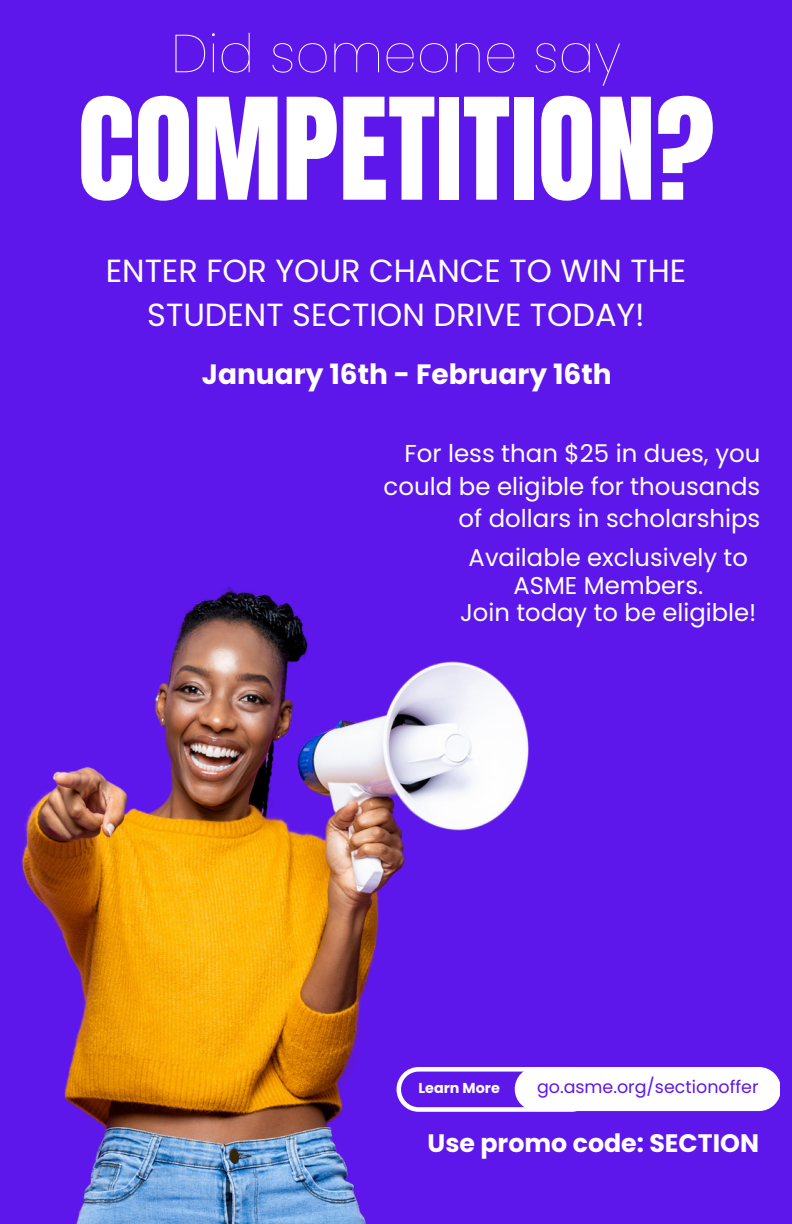
<style>
.page{position:relative;width:792px;height:1224px;background:#5e17eb}
.page>*{position:absolute;margin:0;border:0;box-sizing:border-box;transform-origin:0 0}
.t1{font:120px "Anton";color:#fff}
.t2{font:100 53.2px "Poppins";color:#fff}
.t3{font:32px/43.6px "Poppins";color:#fff;text-align:center}
.t4{font:700 28px "Poppins";color:#fff}
.t5{font:700 25.2px "Poppins";color:#fff}
.t6{font:24.4px/32.8px "Poppins";color:#fff;text-align:right}
.t7{font:24.2px/27.4px "Poppins";color:#fff;text-align:center}
.t8{font:17.4px "Poppins";color:#5e17eb}
.t9{font:700 14.4px "Poppins";color:#fff}
</style>
<div class="page">
<img style="left:21px;top:586px;width:682px;height:638px">
<svg style="left:397px;top:1067px;width:197px;height:45px"></svg>
<div style="left:515px;top:1067px;width:265px;height:44px;background:#fff;border-radius:22px"></div>
<h2 class="t2" style="left:171px;top:16px;width:452px">Did someone say</h2>
<h1 class="t1" style="left:78px;top:63px;width:638px">COMPETITION?</h1>
<h3 class="t3" style="left:106px;top:249px;width:582px">ENTER FOR YOUR CHANCE TO WIN THE<br>STUDENT SECTION DRIVE TODAY!</h3>
<p class="t4" style="left:202px;top:355px;width:411px">January 16th - February 16th</p>
<p class="t6" style="left:384px;top:437px;width:378px">For less than $25 in dues, you could be eligible for thousands of dollars in scholarships</p>
<p class="t7" style="left:460px;top:544px;width:298px">Available exclusively to<br>ASME Members.<br>Join today to be eligible!</p>
<p class="t9" style="left:418px;top:1077px;width:83px">Learn More</p>
<p class="t8" style="left:537px;top:1075px;width:223px">go.asme.org/sectionoffer</p>
<p class="t5" style="left:428px;top:1126px;width:333px">Use promo code: SECTION</p>
</div>
